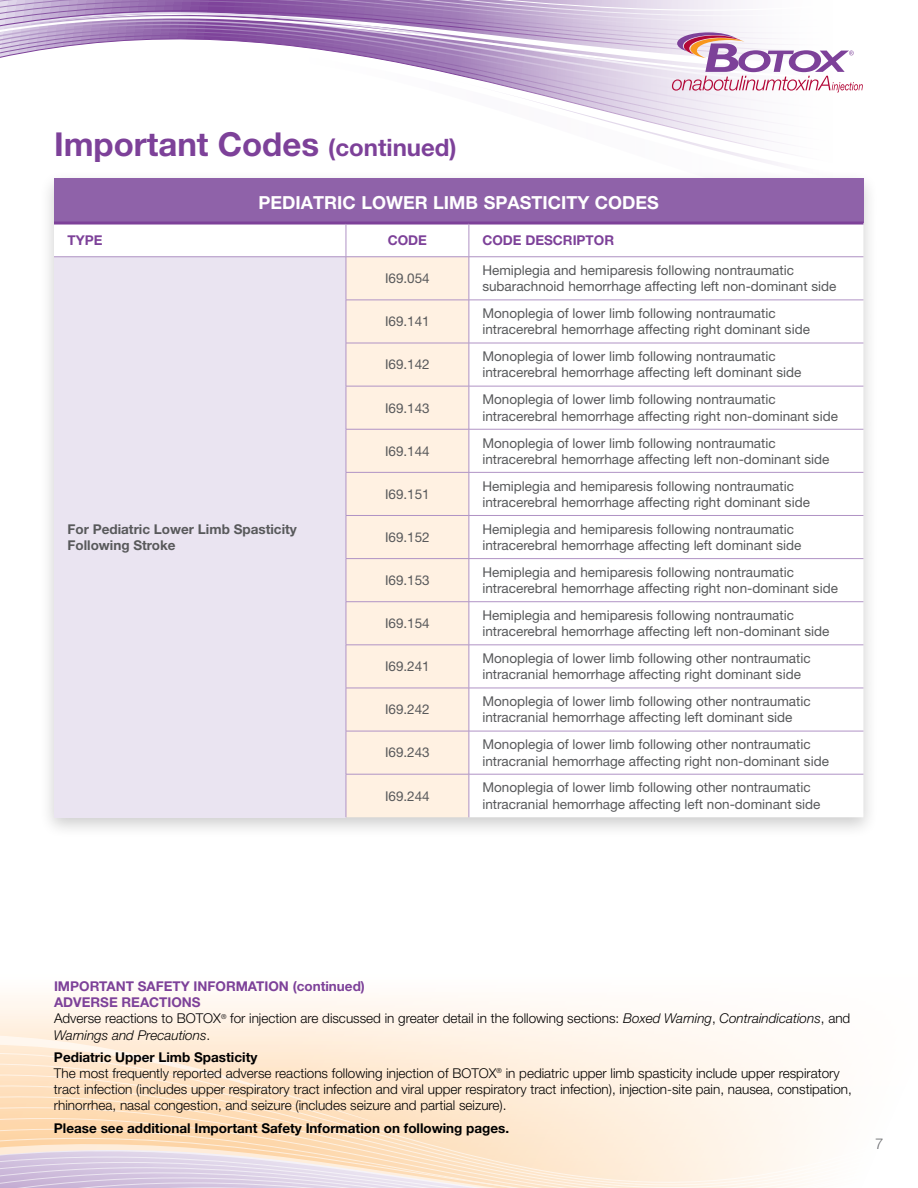
<style>
.page{position:relative;width:918px;height:1188px;background:#fff}
.page>*{position:absolute;margin:0;border:0;box-sizing:border-box;transform-origin:0 0}
.t1{font:700 33px "Helvetica Neue LT Std";color:#7d4199}
.t2{font:700 18px "Helvetica Neue LT Std";color:#fff}
.t3{font:300 15px "Helvetica Neue LT Std";color:#6d6e71}
.t4{font:13.5px/16.2px "Helvetica Neue LT Std";color:#58595b}
.t5{font:300 13.5px/16.2px "Helvetica Neue LT Std";color:#000}
.t6{font:700 13.5px "Helvetica Neue LT Std";color:#000}
.t7{font:700 13.5px/16.2px "Helvetica Neue LT Std";color:#58595b}
.t8{font:700 13.5px "Helvetica Neue LT Std";color:#7d4199}
.s1{font-size:24px}
.s2{font-weight:700;color:#7d4199}
.s3{font-style:italic}
.s4{font-weight:700}
</style>
<div class="page">
<svg style="left:0;top:995px;width:815px;height:193px"></svg>
<svg style="left:0;top:0;width:453px;height:75px"></svg>
<svg style="left:453px;top:0;width:335px;height:166px"></svg>
<svg style="left:672px;top:32px;width:191px;height:61px"></svg>
<div style="left:39px;top:169px;width:840px;height:671px;background:#000;opacity:.2"></div>
<div style="left:54px;top:178px;width:809px;height:45px;background:#8f62a9"></div>
<svg style="left:54px;top:225px;width:809px;height:32px"></svg>
<div style="left:54px;top:257px;width:292px;height:560px;background:#eae4f1"></div>
<div style="left:347px;top:258px;width:122px;height:559px;background:#fff1e2"></div>
<svg style="left:470px;top:258px;width:393px;height:559px"></svg>
<hr style="left:54px;top:257px;width:292px;height:1px;background:#b093c5">
<hr style="left:346px;top:257px;width:123px;height:1px;background:#b093c5">
<hr style="left:469px;top:257px;width:394px;height:1px;background:#b093c5">
<hr style="left:346px;top:300px;width:123px;height:1px;background:#b093c5">
<hr style="left:469px;top:300px;width:394px;height:1px;background:#b093c5">
<hr style="left:346px;top:343px;width:123px;height:1px;background:#b093c5">
<hr style="left:469px;top:343px;width:394px;height:1px;background:#b093c5">
<hr style="left:346px;top:386px;width:123px;height:1px;background:#b093c5">
<hr style="left:469px;top:386px;width:394px;height:1px;background:#b093c5">
<hr style="left:346px;top:429px;width:123px;height:1px;background:#b093c5">
<hr style="left:469px;top:429px;width:394px;height:1px;background:#b093c5">
<hr style="left:346px;top:472px;width:123px;height:1px;background:#b093c5">
<hr style="left:469px;top:472px;width:394px;height:1px;background:#b093c5">
<hr style="left:346px;top:515px;width:123px;height:1px;background:#b093c5">
<hr style="left:469px;top:515px;width:394px;height:1px;background:#b093c5">
<hr style="left:346px;top:558px;width:123px;height:1px;background:#b093c5">
<hr style="left:469px;top:558px;width:394px;height:1px;background:#b093c5">
<hr style="left:346px;top:601px;width:123px;height:1px;background:#b093c5">
<hr style="left:469px;top:601px;width:394px;height:1px;background:#b093c5">
<hr style="left:346px;top:645px;width:123px;height:1px;background:#b093c5">
<hr style="left:469px;top:645px;width:394px;height:1px;background:#b093c5">
<hr style="left:346px;top:688px;width:123px;height:1px;background:#b093c5">
<hr style="left:469px;top:688px;width:394px;height:1px;background:#b093c5">
<hr style="left:346px;top:731px;width:123px;height:1px;background:#b093c5">
<hr style="left:469px;top:731px;width:394px;height:1px;background:#b093c5">
<hr style="left:346px;top:774px;width:123px;height:1px;background:#b093c5">
<hr style="left:469px;top:774px;width:394px;height:1px;background:#b093c5">
<hr style="left:54px;top:222px;width:292px;height:3px;background:#7d4199">
<hr style="left:346px;top:222px;width:123px;height:3px;background:#7d4199">
<hr style="left:469px;top:222px;width:394px;height:3px;background:#7d4199">
<hr style="left:346px;top:225px;width:1px;height:32px;background:#b093c5">
<hr style="left:469px;top:225px;width:1px;height:32px;background:#b093c5">
<hr style="left:346px;top:257px;width:1px;height:43px;background:#b093c5">
<hr style="left:469px;top:257px;width:1px;height:43px;background:#b093c5">
<hr style="left:346px;top:300px;width:1px;height:43px;background:#b093c5">
<hr style="left:469px;top:300px;width:1px;height:43px;background:#b093c5">
<hr style="left:346px;top:343px;width:1px;height:43px;background:#b093c5">
<hr style="left:469px;top:343px;width:1px;height:43px;background:#b093c5">
<hr style="left:346px;top:386px;width:1px;height:43px;background:#b093c5">
<hr style="left:469px;top:386px;width:1px;height:43px;background:#b093c5">
<hr style="left:346px;top:429px;width:1px;height:43px;background:#b093c5">
<hr style="left:469px;top:429px;width:1px;height:43px;background:#b093c5">
<hr style="left:346px;top:473px;width:1px;height:42px;background:#b093c5">
<hr style="left:469px;top:473px;width:1px;height:42px;background:#b093c5">
<hr style="left:346px;top:516px;width:1px;height:42px;background:#b093c5">
<hr style="left:469px;top:516px;width:1px;height:42px;background:#b093c5">
<hr style="left:346px;top:559px;width:1px;height:43px;background:#b093c5">
<hr style="left:469px;top:559px;width:1px;height:43px;background:#b093c5">
<hr style="left:346px;top:602px;width:1px;height:43px;background:#b093c5">
<hr style="left:469px;top:602px;width:1px;height:43px;background:#b093c5">
<hr style="left:346px;top:645px;width:1px;height:43px;background:#b093c5">
<hr style="left:469px;top:645px;width:1px;height:43px;background:#b093c5">
<hr style="left:346px;top:688px;width:1px;height:43px;background:#b093c5">
<hr style="left:469px;top:688px;width:1px;height:43px;background:#b093c5">
<hr style="left:346px;top:731px;width:1px;height:43px;background:#b093c5">
<hr style="left:469px;top:731px;width:1px;height:43px;background:#b093c5">
<hr style="left:346px;top:774px;width:1px;height:43px;background:#b093c5">
<hr style="left:469px;top:774px;width:1px;height:43px;background:#b093c5">
<h1 class="t1" style="left:54px;top:123px;width:404px">Important Codes <span class="s1">(continued)</span></h1>
<h2 class="t2" style="left:259px;top:192px;width:402px">PEDIATRIC LOWER LIMB SPASTICITY CODES</h2>
<p class="t8" style="left:68px;top:232px;width:37px">TYPE</p>
<p class="t8" style="left:388px;top:232px;width:41px">CODE</p>
<p class="t8" style="left:482px;top:232px;width:133px">CODE DESCRIPTOR</p>
<p class="t7" style="left:68px;top:521px;width:231px">For Pediatric Lower Limb Spasticity<br>Following Stroke</p>
<p class="t4" style="left:385px;top:270px;width:46px">I69.054</p>
<p class="t4" style="left:482px;top:262px;width:356px">Hemiplegia and hemiparesis following nontraumatic subarachnoid hemorrhage affecting left non-dominant side</p>
<p class="t4" style="left:385px;top:313px;width:46px">I69.141</p>
<p class="t4" style="left:482px;top:305px;width:329px">Monoplegia of lower limb following nontraumatic intracerebral hemorrhage affecting right dominant side</p>
<p class="t4" style="left:385px;top:356px;width:46px">I69.142</p>
<p class="t4" style="left:482px;top:348px;width:321px">Monoplegia of lower limb following nontraumatic intracerebral hemorrhage affecting left dominant side</p>
<p class="t4" style="left:385px;top:399px;width:46px">I69.143</p>
<p class="t4" style="left:482px;top:391px;width:357px">Monoplegia of lower limb following nontraumatic intracerebral hemorrhage affecting right non-dominant side</p>
<p class="t4" style="left:385px;top:443px;width:46px">I69.144</p>
<p class="t4" style="left:482px;top:434px;width:349px">Monoplegia of lower limb following nontraumatic intracerebral hemorrhage affecting left non-dominant side</p>
<p class="t4" style="left:385px;top:486px;width:46px">I69.151</p>
<p class="t4" style="left:482px;top:478px;width:329px">Hemiplegia and hemiparesis following nontraumatic intracerebral hemorrhage affecting right dominant side</p>
<p class="t4" style="left:385px;top:529px;width:46px">I69.152</p>
<p class="t4" style="left:482px;top:521px;width:321px">Hemiplegia and hemiparesis following nontraumatic intracerebral hemorrhage affecting left dominant side</p>
<p class="t4" style="left:385px;top:572px;width:46px">I69.153</p>
<p class="t4" style="left:482px;top:564px;width:357px">Hemiplegia and hemiparesis following nontraumatic intracerebral hemorrhage affecting right non-dominant side</p>
<p class="t4" style="left:385px;top:615px;width:46px">I69.154</p>
<p class="t4" style="left:482px;top:607px;width:349px">Hemiplegia and hemiparesis following nontraumatic intracerebral hemorrhage affecting left non-dominant side</p>
<p class="t4" style="left:385px;top:658px;width:46px">I69.241</p>
<p class="t4" style="left:482px;top:650px;width:330px">Monoplegia of lower limb following other nontraumatic intracranial hemorrhage affecting right dominant side</p>
<p class="t4" style="left:385px;top:701px;width:46px">I69.242</p>
<p class="t4" style="left:482px;top:693px;width:330px">Monoplegia of lower limb following other nontraumatic intracranial hemorrhage affecting left dominant side</p>
<p class="t4" style="left:385px;top:744px;width:46px">I69.243</p>
<p class="t4" style="left:482px;top:736px;width:348px">Monoplegia of lower limb following other nontraumatic intracranial hemorrhage affecting right non-dominant side</p>
<p class="t4" style="left:385px;top:787px;width:46px">I69.244</p>
<p class="t4" style="left:482px;top:779px;width:340px">Monoplegia of lower limb following other nontraumatic intracranial hemorrhage affecting left non-dominant side</p>
<p class="t5" style="left:54px;top:978px;width:798px"><span class="s2">IMPORTANT SAFETY INFORMATION (continued)<br>ADVERSE REACTIONS<br></span>Adverse reactions to BOTOX<sup>®</sup> for injection are discussed in greater detail in the following sections: <span class="s3">Boxed Warning</span>, <span class="s3">Contraindications</span>, and <span class="s3">Warnings and Precautions</span>.</p>
<p class="t5" style="left:54px;top:1049px;width:799px"><span class="s4">Pediatric Upper Limb Spasticity<br></span>The most frequently reported adverse reactions following injection of BOTOX<sup>®</sup> in pediatric upper limb spasticity include upper respiratory tract infection (includes upper respiratory tract infection and viral upper respiratory tract infection), injection-site pain, nausea, constipation, rhinorrhea, nasal congestion, and seizure (includes seizure and partial seizure).</p>
<p class="t6" style="left:54px;top:1119px;width:457px">Please see additional Important Safety Information on following pages.</p>
<p class="t3" style="left:875px;top:1134px;width:10px">7</p>
</div>
